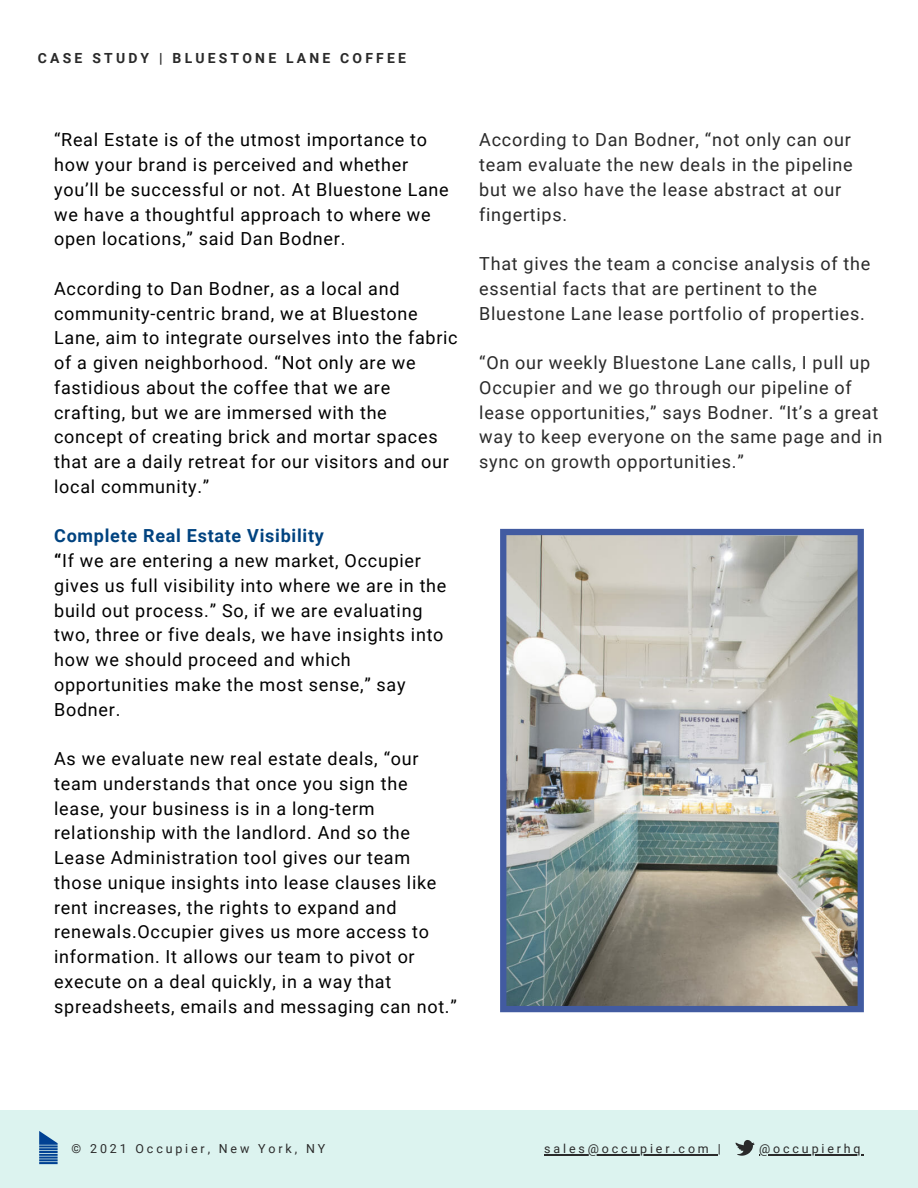
<style>
.page{position:relative;width:918px;height:1188px;background:#fff}
.page>*{position:absolute;margin:0;border:0;box-sizing:border-box;transform-origin:0 0}
.t1{font:18px/24.8px "Roboto";letter-spacing:.04em;color:#000}
.t2{font:18px/24.8px "Roboto";letter-spacing:.04em;color:#2a2a2a}
.t3{font:700 18px "Roboto";letter-spacing:.04em;color:#014380}
.t4{font:700 13.95px "Roboto";letter-spacing:.23em;color:#2a2a2a}
.t5{font:12.45px "Roboto";letter-spacing:.23em;color:#2a2a2a}
.s1{font-weight:700}
</style>
<div class="page">
<div style="left:0;top:1110px;width:918px;height:78px;background:#dcf3ef"></div>
<hr style="left:544px;top:1154px;width:174px;height:1px;background:#2a2a2a">
<hr style="left:759px;top:1154px;width:105px;height:1px;background:#2a2a2a">
<svg style="left:736px;top:1140px;width:19px;height:16px"></svg>
<img style="left:500px;top:529px;width:364px;height:483px">
<svg style="left:39px;top:1131px;width:19px;height:33px"></svg>
<p class="t4" style="left:38px;top:50px;width:370px">CASE STUDY | BLUESTONE LANE COFFEE</p>
<p class="t1" style="left:54px;top:128px;width:396px">“Real Estate is of the utmost importance to how your brand is perceived and whether you’ll be successful or not. At Bluestone Lane we have a thoughtful approach to where we open locations,” said Dan Bodner.</p>
<p class="t1" style="left:54px;top:276px;width:405px">According to Dan Bodner, as a local and community-centric brand, we at Bluestone Lane, aim to integrate ourselves into the fabric of a given neighborhood. “Not only are we fastidious about the coffee that we are crafting, but we are immersed with the concept of creating brick and mortar spaces that are a daily retreat for our visitors and our local community.”</p>
<p class="t3" style="left:54px;top:526px;width:271px">Complete Real Estate Visibility</p>
<p class="t1" style="left:54px;top:549px;width:394px"><span class="s1">“</span>If we are entering a new market, Occupier gives us full visibility into where we are in the build out process.” So, if we are evaluating two, three or five deals, we have insights into how we should proceed and which opportunities make the most sense,” say Bodner.</p>
<p class="t1" style="left:54px;top:747px;width:404px">As we evaluate new real estate deals, “our team understands that once you sign the lease, your business is in a long-term relationship with the landlord. And so the Lease Administration tool gives our team those unique insights into lease clauses like rent increases, the rights to expand and renewals.Occupier gives us more access to information. It allows our team to pivot or execute on a deal quickly, in a way that spreadsheets, emails and messaging can not.”</p>
<p class="t2" style="left:479px;top:128px;width:375px">According to Dan Bodner, “not only can our team evaluate the new deals in the pipeline but we also have the lease abstract at our fingertips.</p>
<p class="t2" style="left:479px;top:252px;width:393px">That gives the team a concise analysis of the essential facts that are pertinent to the<br>Bluestone Lane lease portfolio of properties.</p>
<p class="t2" style="left:479px;top:351px;width:405px">“On our weekly Bluestone Lane calls, I pull up Occupier and we go through our pipeline of lease opportunities,” says Bodner. “It’s a great way to keep everyone on the same page and in sync on growth opportunities.”</p>
<p class="t5" style="left:72px;top:1142px;width:255px">© 2021 Occupier, New York, NY</p>
<p class="t5" style="left:544px;top:1142px;width:178px">sales@occupier.com |</p>
<p class="t5" style="left:759px;top:1142px;width:103px">@occupierhq</p>
</div>
